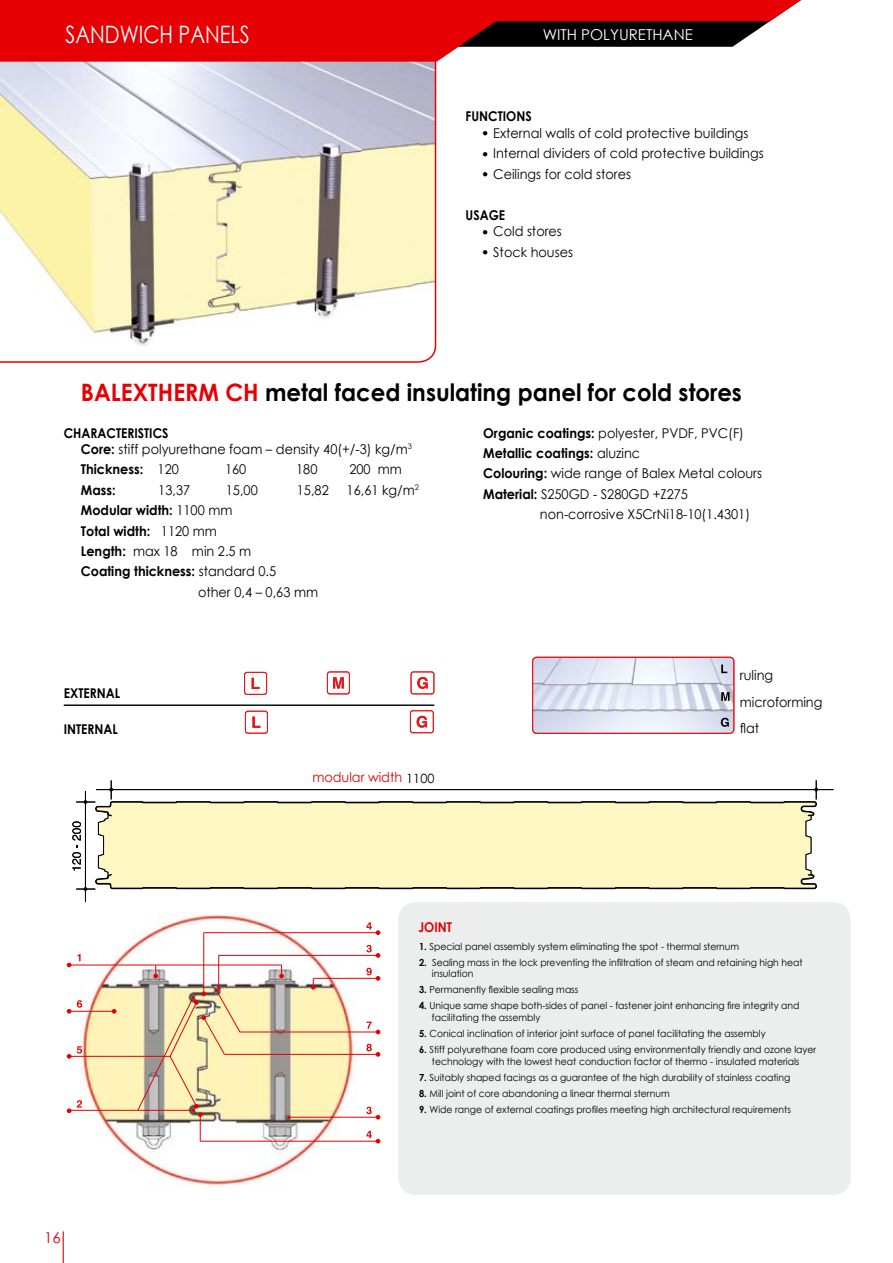
<style>
.page{position:relative;width:893px;height:1263px;background:#fff}
.page>*{position:absolute;margin:0;border:0;box-sizing:border-box;transform-origin:0 0}
.t1{font:700 24px "Century Gothic";color:#000;scale:.95 1}
.t2{font:24px "Century Gothic";color:#fff;scale:.83 1}
.t3{font:15px "Century Gothic";color:#fff}
.t4{font:15px "Century Gothic";color:#e60004}
.t5{font:13.5px/16.2px "Century Gothic";color:#000;scale:.95 1}
.t6{font:700 13.5px "Century Gothic";color:#000;scale:.95 1}
.t7{font:700 13.5px "Century Gothic";color:#000;scale:.9 1}
.t8{font:13.5px "Century Gothic";color:#e60004;scale:.95 1}
.t9{font:700 13.5px "Century Gothic";color:#e60004;scale:.9 1}
.t10{font:9.75px/11.7px "Century Gothic";color:#000;scale:.95 1}
.s1{color:#e60004}
.s2{font-weight:700}
.s3{font-weight:400}
.s4{font-size:12.75px;color:#000}
</style>
<div class="page">
<hr style="left:63px;top:1231px;width:1px;height:32px;background:#e60004">
<div style="left:398px;top:902px;width:452px;height:293px;background:#eceeee;border-radius:17px"></div>
<hr style="left:85px;top:791px;width:1px;height:111px;background:#000">
<svg style="left:76px;top:800px;width:19px;height:4px"></svg>
<svg style="left:76px;top:887px;width:19px;height:4px"></svg>
<svg style="left:72px;top:821px;width:9px;height:49px"></svg>
<hr style="left:96px;top:789px;width:737px;height:1px;background:#000">
<svg style="left:814px;top:780px;width:4px;height:19px"></svg>
<svg style="left:109px;top:780px;width:4px;height:19px"></svg>
<div style="left:244px;top:672px;width:23px;height:23px;border:1px solid #e51819;border-radius:2px"></div>
<svg style="left:252px;top:678px;width:8px;height:11px"></svg>
<div style="left:327px;top:671px;width:23px;height:23px;border:1px solid #e51819;border-radius:2px"></div>
<svg style="left:333px;top:677px;width:11px;height:11px"></svg>
<div style="left:411px;top:671px;width:23px;height:23px;border:1px solid #e51819;border-radius:2px"></div>
<svg style="left:417px;top:677px;width:11px;height:12px"></svg>
<div style="left:245px;top:711px;width:23px;height:23px;border:1px solid #e51819;border-radius:2px"></div>
<svg style="left:252px;top:717px;width:8px;height:11px"></svg>
<div style="left:410px;top:710px;width:24px;height:23px;border:1px solid #e51819;border-radius:2px"></div>
<svg style="left:417px;top:716px;width:10px;height:12px"></svg>
<hr style="left:64px;top:705px;width:370px;height:1px;background:#000">
<svg style="left:95px;top:801px;width:722px;height:89px;background:#d8d3ab"></svg>
<div style="left:98px;top:812px;width:714px;height:66px;background:#fef7c2"></div>
<svg style="left:0;top:62px;width:436px;height:301px"></svg>
<img style="left:533px;top:657px;width:201px;height:76px;border-radius:4px">
<div style="left:532px;top:657px;width:202px;height:77px;border:1px solid #e51819;border-radius:4px"></div>
<svg style="left:721px;top:664px;width:6px;height:9px"></svg>
<svg style="left:721px;top:718px;width:8px;height:9px"></svg>
<svg style="left:721px;top:692px;width:9px;height:9px"></svg>
<svg style="left:0;top:0;width:801px;height:62px;background:#c92427"></svg>
<img style="left:117px;top:912px;width:239px;height:274px">
<hr style="left:204px;top:932px;width:174px;height:1px;background:#e60004">
<svg style="left:366px;top:922px;width:14px;height:13px"></svg>
<hr style="left:203px;top:933px;width:1px;height:61px;background:#e60004">
<svg style="left:67px;top:945px;width:313px;height:198px"></svg>
<h1 class="t2" style="left:65px;top:17px;width:223px">SANDWICH PANELS</h1>
<h2 class="t3" style="left:543px;top:24px;width:121px">with polyurethan</h2>
<h2 class="t3" style="left:685px;top:24px;width:10px">e</h2>
<h3 class="t7" style="left:466px;top:106px;width:16px">Functions</h3>
<h3 class="t5" style="left:483px;top:124px;width:281px">● External walls of cold protective buildings</h3>
<h3 class="t5" style="left:483px;top:145px;width:297px">● Internal dividers of cold protective buildings</h3>
<h3 class="t5" style="left:483px;top:165px;width:158px">● Ceilings for cold stores</h3>
<h3 class="t7" style="left:466px;top:205px;width:36px">Usage</h3>
<h3 class="t5" style="left:483px;top:223px;width:85px">● Cold stores</h3>
<h3 class="t5" style="left:483px;top:244px;width:97px">● Stock houses</h3>
<h1 class="t1" style="left:81px;top:374px;width:697px"><span class="s1">BALEXTHERM CH</span> metal faced insulating panel for cold stores</h1>
<h3 class="t5" style="left:81px;top:424px;width:350px;text-indent:-17px"><span class="s2">Characteristics<br>Core:</span> stiff polyurethane foam – density 40(+/-3) kg/m<sup>3</sup></h3>
<h3 class="t6" style="left:81px;top:459px;width:105px">Thickness: <span class="s3">120</span></h3>
<h3 class="t5" style="left:225px;top:461px;width:24px">160</h3>
<h3 class="t5" style="left:296px;top:461px;width:24px">180</h3>
<h3 class="t5" style="left:349px;top:461px;width:57px">200 mm</h3>
<h3 class="t6" style="left:81px;top:479px;width:38px">Mass:</h3>
<h3 class="t5" style="left:158px;top:481px;width:35px">13,37</h3>
<h3 class="t5" style="left:226px;top:481px;width:35px">15,00</h3>
<h3 class="t5" style="left:297px;top:481px;width:35px">15,82</h3>
<h3 class="t5" style="left:347px;top:481px;width:78px">16,61 kg/m<sup>2</sup></h3>
<h3 class="t6" style="left:81px;top:500px;width:161px">Modular width: <span class="s3">1100 mm</span></h3>
<h3 class="t6" style="left:81px;top:520px;width:145px">Total width: <span class="s3">1120 mm</span></h3>
<h3 class="t5" style="left:81px;top:543px;width:181px"><span class="s2">Length:</span> max 18 min 2.5 m</h3>
<h3 class="t6" style="left:81px;top:561px;width:207px">Coating thickness: <span class="s3">standard 0.5</span></h3>
<h3 class="t5" style="left:198px;top:584px;width:128px">other 0,4 – 0,63 mm</h3>
<h3 class="t5" style="left:483px;top:424px;width:276px"><span class="s2">Organic coatings:</span> polyester, PVDF, PVC(F)</h3>
<h3 class="t6" style="left:483px;top:443px;width:167px">Metallic coatings: <span class="s3">aluzinc</span></h3>
<h3 class="t5" style="left:483px;top:465px;width:295px"><span class="s2">Colouring:</span> wide range of Balex Metal colours</h3>
<h3 class="t5" style="left:483px;top:486px;width:217px"><span class="s2">Material:</span> S250GD - S280GD +Z275</h3>
<h3 class="t5" style="left:540px;top:506px;width:223px">non-corrosive X5CrNi18-10(1.4301)</h3>
<h3 class="t7" style="left:64px;top:683px;width:9px">extern</h3>
<h3 class="t7" style="left:106px;top:683px;width:17px">al</h3>
<h3 class="t7" style="left:64px;top:719px;width:9px">intern</h3>
<h3 class="t7" style="left:104px;top:719px;width:17px">al</h3>
<h2 class="t4" style="left:44px;top:1227px;width:18px">1 6</h2>
<h3 class="t5" style="left:740px;top:667px;width:36px">ruling</h3>
<h3 class="t5" style="left:740px;top:694px;width:88px">microforming</h3>
<h3 class="t8" style="left:312px;top:768px;width:130px">modular width <span class="s4">1100</span></h3>
<h3 class="t5" style="left:740px;top:720px;width:22px">flat</h3>
<h3 class="t9" style="left:418px;top:917px;width:39px">JOINT</h3>
<p class="t10" style="left:419px;top:940px;width:338px"><span class="s2">1.</span> Special panel assembly system eliminating the spot - thermal sternum</p>
<p class="t10" style="left:432px;top:956px;width:392px;text-indent:-13px"><span class="s2">2.</span> Sealing mass in the lock preventing the infiltration of steam and retaining high heat insulation</p>
<p class="t10" style="left:419px;top:984px;width:169px"><span class="s2">3.</span> Permanently flexible sealing mass</p>
<p class="t10" style="left:432px;top:1000px;width:389px;text-indent:-13px"><span class="s2">4.</span> U nique same shape both-sides of panel - fastener joint enhancing fire integrity and facilitating the assembly</p>
<p class="t10" style="left:419px;top:1027px;width:366px"><span class="s2">5.</span> Conical inclination of interior joint surface of panel facilitating the assembly</p>
<p class="t10" style="left:419px;top:1043px;width:420px;text-align:center"><span class="s2">6.</span> Stiff polyurethane foam core produced using environmentally friendly and ozone layer technology with the lowest heat conduction factor of thermo - insulated materials</p>
<p class="t10" style="left:419px;top:1071px;width:392px"><span class="s2">7.</span> Suitably shaped facings as a guarantee of the high durability of stainless coating</p>
<p class="t10" style="left:419px;top:1087px;width:265px"><span class="s2">8.</span> Mill joint of core abandoning a linear thermal sternum</p>
<p class="t10" style="left:419px;top:1103px;width:393px"><span class="s2">9.</span> Wide range of external coatings profiles meeting high architectural requirements</p>
</div>
